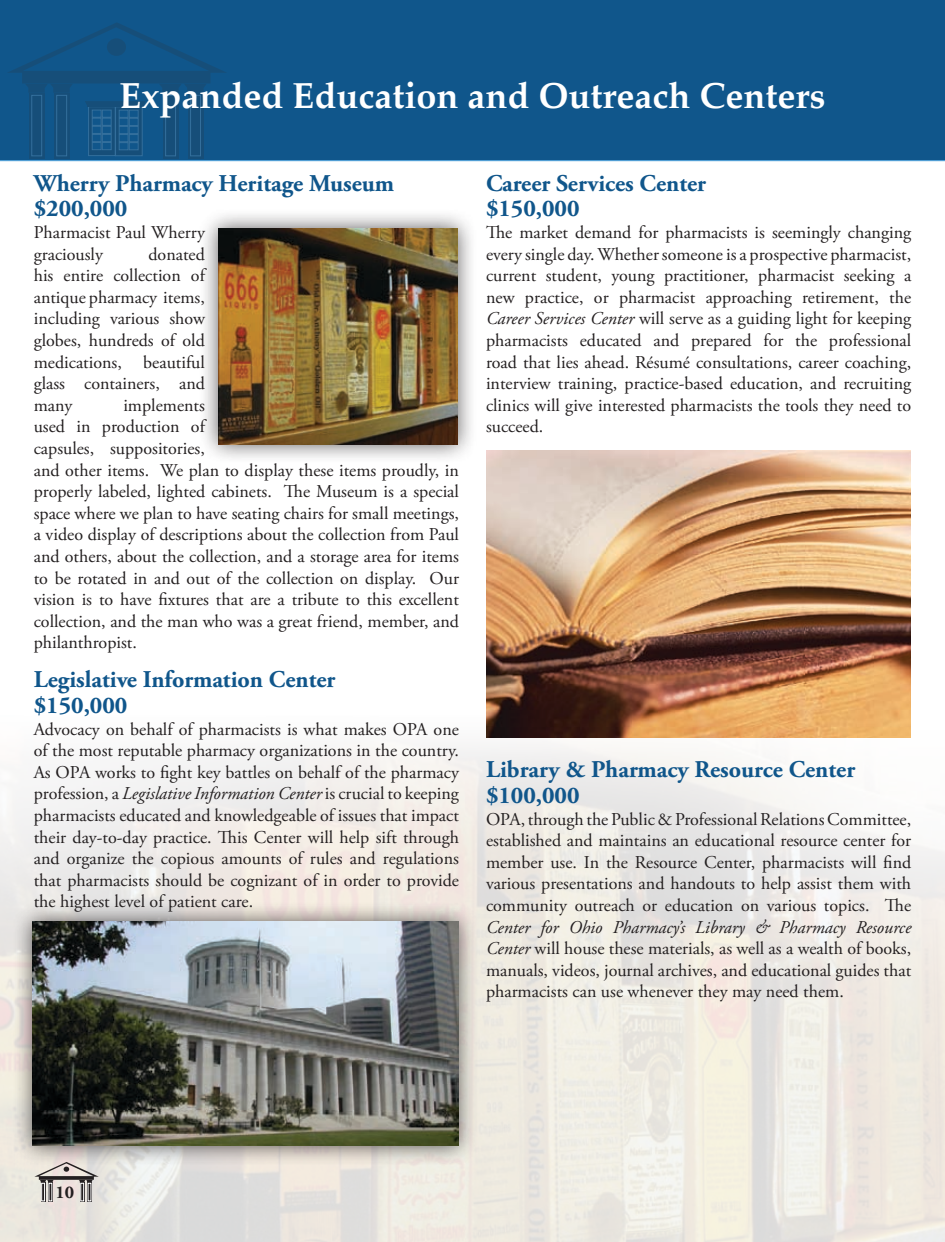
<style>
.page{position:relative;width:945px;height:1242px;background:#fff}
.page>*{position:absolute;margin:0;border:0;box-sizing:border-box;transform-origin:0 0}
.t1{font:700 36px "Palatino";color:#fff}
.t2{font:700 24px/25.5px "Adobe Garamond Pro";color:#10568b}
.t3{font:18px/21.6px "Adobe Garamond Pro";color:#231f20;text-align:justify}
.t4{font:700 18px "Adobe Garamond Pro";color:#231f20}
.s1{font-style:italic}
</style>
<div class="page">
<img style="left:0;top:715px;width:945px;height:527px">
<div style="left:0;top:0;width:945px;height:160px;background:#10568b"></div>
<svg style="left:29px;top:93px;width:15px;height:66px"></svg>
<svg style="left:54px;top:93px;width:15px;height:66px"></svg>
<svg style="left:163px;top:93px;width:15px;height:66px"></svg>
<svg style="left:8px;top:23px;width:218px;height:70px"></svg>
<svg style="left:188px;top:93px;width:15px;height:66px"></svg>
<svg style="left:85px;top:101px;width:60px;height:55px"></svg>
<div style="left:11px;top:900px;width:466px;height:265px;background:#231f20;opacity:.75"></div>
<img style="left:33px;top:922px;width:425px;height:224px">
<img style="left:486px;top:450px;width:424px;height:287px">
<div style="left:197px;top:207px;width:279px;height:256px;background:#231f20;opacity:.75"></div>
<img style="left:218px;top:228px;width:239px;height:216px">
<svg style="left:41px;top:1183px;width:4px;height:19px"></svg>
<div style="left:42px;top:1183px;width:3px;height:18px;border:1px solid #fff"></div>
<svg style="left:48px;top:1183px;width:5px;height:19px"></svg>
<svg style="left:80px;top:1183px;width:4px;height:19px"></svg>
<div style="left:81px;top:1183px;width:3px;height:18px;border:1px solid #fff"></div>
<svg style="left:34px;top:1162px;width:65px;height:21px"></svg>
<svg style="left:87px;top:1183px;width:5px;height:19px"></svg>
<hr style="left:0;top:160px;width:945px;height:1px;background:#56a4da">
<h1 class="t1" style="left:120px;top:65px;width:707px">Expanded Education and Outreach Centers</h1>
<h2 class="t2" style="left:34px;top:171px;width:362px">Wherry Pharmacy Heritage Museum $200,000</h2>
<p class="t3" style="left:34px;top:222px;width:173px">Pharmacist Paul Wherry graciously</p>
<p class="t3" style="left:34px;top:244px;width:173px;text-indent:115px">donated his entire collection of antique pharmacy items, including various show globes, hundreds of old medications, beautiful glass containers, and many</p>
<p class="t3" style="left:34px;top:395px;width:427px;text-align:left;text-indent:90px">implements<br>used in production of<br>capsules, suppositories,<br>and other items. We plan to display these items proudly, in properly labeled, lighted cabinets. The Museum is a special space where we plan to have seating chairs for small meetings, a video display of descriptions about the collection from Paul and others, about the collection, and a storage area for items to be rotated in and out of the collection on display. Our vision is to have fixtures that are a tribute to this excellent collection, and the man who was a great friend, member, and philanthropist.</p>
<h2 class="t2" style="left:34px;top:668px;width:303px">Legislative Information Center $150,000</h2>
<p class="t3" style="left:34px;top:719px;width:427px">Advocacy on behalf of pharmacists is what makes OPA one of the most reputable pharmacy organizations in the country.<br>As OPA works to fight key battles on behalf of the pharmacy profession, a <span class="s1">Legislative Information Center</span> is crucial to keeping pharmacists educated and knowledgeable of issues that impact their day-to-day practice. This Center will help sift through and organize the copious amounts of rules and regulations that pharmacists should be cognizant of in order to provide the highest level of patient care.</p>
<h2 class="t2" style="left:486px;top:171px;width:222px">Career Services Center $150,000</h2>
<p class="t3" style="left:486px;top:222px;width:427px">The market demand for pharmacists is seemingly changing every single day. Whether someone is a prospective pharmacist, current student, young practitioner, pharmacist seeking a new practice, or pharmacist approaching retirement, the <span class="s1">Career Services Center</span> will serve as a guiding light for keeping pharmacists educated and prepared for the professional road that lies ahead. Résumé consultations, career coaching, interview training, practice-based education, and recruiting clinics will give interested pharmacists the tools they need to succeed.</p>
<h2 class="t2" style="left:486px;top:758px;width:371px">Library &amp; Pharmacy Resource Center $100,000</h2>
<p class="t3" style="left:486px;top:809px;width:427px">OPA, through the Public &amp; Professional Relations Committee, established and maintains an educational resource center for member use. In the Resource Center, pharmacists will find various presentations and handouts to help assist them with community outreach or education on various topics. The</p>
<p class="t3" style="left:486px;top:917px;width:427px"><span class="s1">Center for Ohio Pharmacy’s Library &amp; Pharmacy Resource Center</span> will house these materials, as well as a wealth of books, manuals, videos, journal archives, and educational guides that pharmacists can use whenever they may need them.</p>
<p class="t4" style="left:56px;top:1182px;width:20px">10</p>
</div>
